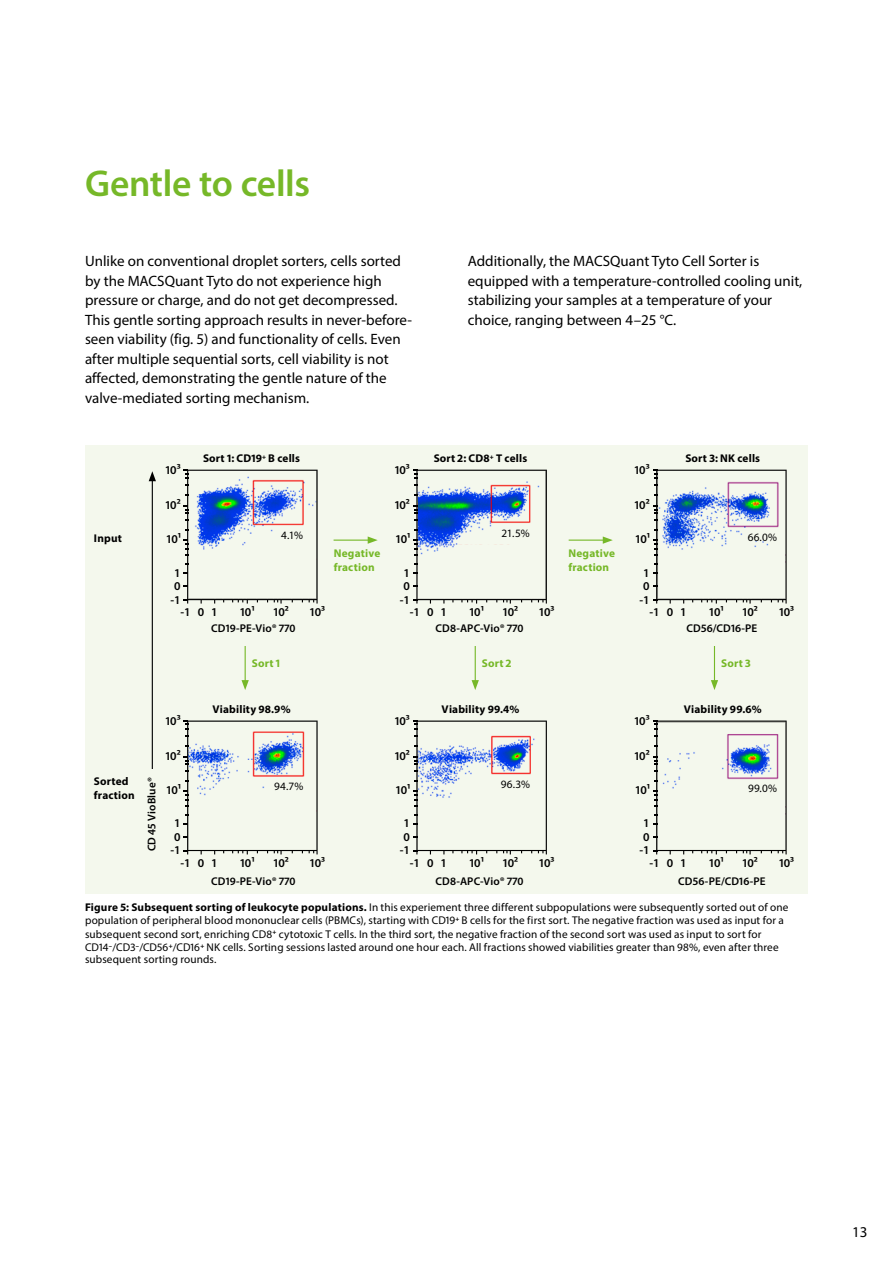
<style>
.page{position:relative;width:893px;height:1263px;background:#fff}
.page>*{position:absolute;margin:0;border:0;box-sizing:border-box;transform-origin:0 0}
.t1{font:600 37.5px "Myriad Pro";letter-spacing:-.01em;color:#76b828}
.t2{font:15px/19.5px "Myriad Pro";color:#000}
.t3{font:600 12px "Myriad Pro";letter-spacing:-.04em;color:#000}
.t4{font:11.25px/13.5px "Myriad Pro";letter-spacing:.01em;color:#000}
.t5{font:700 11.25px/13.5px "Myriad Pro";letter-spacing:.015em;color:#000}
.t6{font:600 11.25px "Myriad Pro";letter-spacing:.01em;color:#000}
.t7{font:700 11.25px/13.5px "Myriad Pro";letter-spacing:.015em;color:#76b828}
.s1{font-weight:700}
</style>
<div class="page">
<div style="left:85px;top:445px;width:723px;height:449px;background:#f4f8ed"></div>
<hr style="left:245px;top:646px;width:1px;height:36px;background:#76b828">
<svg style="left:242px;top:680px;width:7px;height:10px"></svg>
<hr style="left:334px;top:539px;width:36px;height:2px;background:#76b828">
<svg style="left:368px;top:536px;width:10px;height:8px"></svg>
<hr style="left:569px;top:539px;width:36px;height:2px;background:#76b828">
<svg style="left:603px;top:536px;width:10px;height:8px"></svg>
<hr style="left:475px;top:646px;width:1px;height:36px;background:#76b828">
<svg style="left:472px;top:680px;width:7px;height:10px"></svg>
<hr style="left:714px;top:646px;width:1px;height:36px;background:#76b828">
<svg style="left:711px;top:680px;width:7px;height:10px"></svg>
<hr style="left:152px;top:479px;width:1px;height:372px;background:#000">
<svg style="left:149px;top:471px;width:7px;height:10px"></svg>
<svg style="left:183px;top:720px;width:135px;height:135px"></svg>
<div style="left:274px;top:782px;width:29px;height:8px;background:#f4f8ed"></div>
<div style="left:236px;top:803px;width:80px;height:24px;background:#f4f8ed"></div>
<svg style="left:183px;top:469px;width:135px;height:135px"></svg>
<div style="left:281px;top:531px;width:22px;height:8px;background:#f4f8ed"></div>
<div style="left:251px;top:553px;width:65px;height:24px;background:#f4f8ed"></div>
<svg style="left:413px;top:720px;width:134px;height:135px"></svg>
<div style="left:501px;top:779px;width:29px;height:9px;background:#f4f8ed"></div>
<div style="left:456px;top:794px;width:65px;height:24px;background:#f4f8ed"></div>
<svg style="left:413px;top:469px;width:134px;height:135px"></svg>
<div style="left:502px;top:529px;width:28px;height:8px;background:#f4f8ed"></div>
<div style="left:456px;top:545px;width:65px;height:23px;background:#f4f8ed"></div>
<svg style="left:653px;top:720px;width:134px;height:135px"></svg>
<div style="left:665px;top:795px;width:120px;height:33px;background:#f4f8ed"></div>
<div style="left:748px;top:783px;width:29px;height:9px;background:#f4f8ed"></div>
<svg style="left:653px;top:469px;width:134px;height:135px"></svg>
<div style="left:665px;top:553px;width:120px;height:24px;background:#f4f8ed"></div>
<div style="left:748px;top:532px;width:29px;height:9px;background:#f4f8ed"></div>
<div style="left:139px;top:769px;width:25px;height:82px;background:#f4f8ed"></div>
<h1 class="t1" style="left:85px;top:159px;width:227px">Gentle to cells</h1>
<p class="t2" style="left:85px;top:251px;width:328px">Unlike on conventional droplet sorters, cells sorted by the MACSQuant Tyto do not experience high pressure or charge, and do not get decompressed.<br>This gentle sorting approach results in never-before&shy;seen viability (fig. 5) and functionality of cells. Even after multiple sequential sorts, cell viability is not affected, demonstrating the gentle nature of the valve-mediated sorting mechanism.</p>
<p class="t5" style="left:94px;top:531px;width:29px">Input</p>
<p class="t3" style="left:165px;top:462px;width:17px">10³</p>
<p class="t3" style="left:165px;top:498px;width:17px">10²</p>
<p class="t3" style="left:166px;top:531px;width:17px">10¹</p>
<p class="t5" style="left:203px;top:451px;width:99px">Sort 1: CD19<sup>+</sup> B cells</p>
<p class="t4" style="left:281px;top:529px;width:23px">4.1%</p>
<p class="t3" style="left:394px;top:462px;width:17px">10³</p>
<p class="t3" style="left:394px;top:498px;width:17px">10²</p>
<p class="t3" style="left:395px;top:531px;width:17px">10¹</p>
<h2 class="t2" style="left:468px;top:251px;width:336px">Additionally, the MACSQuant Tyto Cell Sorter is equipped with a temperature-controlled cooling unit, stabilizing your samples at a temperature of your choice, ranging between 4–25 °C.</h2>
<p class="t5" style="left:434px;top:451px;width:95px">Sort 2: CD8<sup>+</sup> T cells</p>
<p class="t4" style="left:502px;top:527px;width:30px">21.5%</p>
<p class="t3" style="left:634px;top:462px;width:17px">10³</p>
<p class="t3" style="left:634px;top:498px;width:17px">10²</p>
<p class="t3" style="left:635px;top:531px;width:17px">10¹</p>
<p class="t5" style="left:685px;top:451px;width:76px">Sort 3: NK cells</p>
<p class="t4" style="left:748px;top:530px;width:31px">66.0%</p>
<p class="t3" style="left:174px;top:565px;width:8px">1</p>
<p class="t7" style="left:334px;top:546px;width:48px">Negative fraction</p>
<p class="t7" style="left:568px;top:546px;width:48px">Negative fraction</p>
<p class="t3" style="left:403px;top:565px;width:8px">1</p>
<p class="t3" style="left:643px;top:565px;width:8px">1</p>
<p class="t3" style="left:174px;top:578px;width:8px">0</p>
<p class="t3" style="left:403px;top:578px;width:8px">0</p>
<p class="t3" style="left:643px;top:578px;width:8px">0</p>
<p class="t3" style="left:170px;top:592px;width:12px">-1</p>
<p class="t3" style="left:400px;top:592px;width:12px">-1</p>
<p class="t3" style="left:639px;top:592px;width:12px">-1</p>
<p class="t3" style="left:198px;top:604px;width:8px">0</p>
<p class="t3" style="left:239px;top:604px;width:17px">10¹</p>
<p class="t3" style="left:273px;top:604px;width:17px">10²</p>
<p class="t3" style="left:180px;top:604px;width:12px">-1</p>
<p class="t3" style="left:211px;top:604px;width:8px">1</p>
<p class="t3" style="left:309px;top:604px;width:17px">10³</p>
<p class="t3" style="left:427px;top:604px;width:8px">0</p>
<p class="t3" style="left:469px;top:604px;width:17px">10¹</p>
<p class="t3" style="left:502px;top:604px;width:17px">10²</p>
<p class="t3" style="left:410px;top:604px;width:12px">-1</p>
<p class="t3" style="left:441px;top:604px;width:8px">1</p>
<p class="t3" style="left:539px;top:604px;width:17px">10³</p>
<p class="t3" style="left:667px;top:604px;width:8px">0</p>
<p class="t3" style="left:708px;top:604px;width:17px">10¹</p>
<p class="t3" style="left:742px;top:604px;width:17px">10²</p>
<p class="t3" style="left:649px;top:604px;width:12px">-1</p>
<p class="t3" style="left:680px;top:604px;width:8px">1</p>
<p class="t6" style="left:211px;top:621px;width:86px">CD19-PE-Vio® 770</p>
<p class="t6" style="left:436px;top:621px;width:89px">CD8-APC-Vio® 770</p>
<p class="t6" style="left:687px;top:621px;width:72px">CD56/CD16-PE</p>
<p class="t7" style="left:252px;top:656px;width:30px">Sort 1</p>
<p class="t7" style="left:482px;top:656px;width:31px">Sort 2</p>
<p class="t7" style="left:721px;top:656px;width:31px">Sort 3</p>
<p class="t3" style="left:778px;top:604px;width:17px">10³</p>
<p class="t5" style="left:94px;top:774px;width:42px">Sorted fraction</p>
<p class="t6" style="left:145px;top:851px;width:75px;rotate:-90deg">CD 45 VioBlue®</p>
<p class="t3" style="left:165px;top:713px;width:17px">10³</p>
<p class="t3" style="left:165px;top:749px;width:17px">10²</p>
<p class="t3" style="left:166px;top:782px;width:17px">10¹</p>
<p class="t3" style="left:174px;top:816px;width:8px">1</p>
<p class="t3" style="left:174px;top:829px;width:8px">0</p>
<p class="t3" style="left:170px;top:843px;width:12px">-1</p>
<p class="t5" style="left:213px;top:702px;width:80px">Viability 98.9%</p>
<p class="t4" style="left:274px;top:779px;width:30px">94.7%</p>
<p class="t3" style="left:198px;top:855px;width:8px">0</p>
<p class="t3" style="left:239px;top:855px;width:17px">10¹</p>
<p class="t3" style="left:273px;top:855px;width:17px">10²</p>
<p class="t3" style="left:180px;top:855px;width:12px">-1</p>
<p class="t3" style="left:211px;top:855px;width:8px">1</p>
<p class="t6" style="left:211px;top:874px;width:86px">CD19-PE-Vio® 770</p>
<p class="t3" style="left:309px;top:855px;width:17px">10³</p>
<p class="t3" style="left:394px;top:713px;width:17px">10³</p>
<p class="t3" style="left:394px;top:749px;width:17px">10²</p>
<p class="t3" style="left:395px;top:782px;width:17px">10¹</p>
<p class="t5" style="left:442px;top:702px;width:79px">Viability 99.4%</p>
<p class="t4" style="left:501px;top:777px;width:31px">96.3%</p>
<p class="t3" style="left:403px;top:816px;width:8px">1</p>
<p class="t3" style="left:403px;top:829px;width:8px">0</p>
<p class="t3" style="left:400px;top:843px;width:12px">-1</p>
<p class="t3" style="left:427px;top:855px;width:8px">0</p>
<p class="t3" style="left:469px;top:855px;width:17px">10¹</p>
<p class="t3" style="left:502px;top:855px;width:17px">10²</p>
<p class="t3" style="left:410px;top:855px;width:12px">-1</p>
<p class="t3" style="left:441px;top:855px;width:8px">1</p>
<p class="t6" style="left:436px;top:874px;width:89px">CD8-APC-Vio® 770</p>
<p class="t3" style="left:539px;top:855px;width:17px">10³</p>
<p class="t3" style="left:634px;top:713px;width:17px">10³</p>
<p class="t3" style="left:634px;top:749px;width:17px">10²</p>
<p class="t3" style="left:635px;top:782px;width:17px">10¹</p>
<p class="t3" style="left:643px;top:816px;width:8px">1</p>
<p class="t3" style="left:643px;top:829px;width:8px">0</p>
<p class="t3" style="left:639px;top:843px;width:12px">-1</p>
<p class="t5" style="left:684px;top:702px;width:79px">Viability 99.6%</p>
<p class="t4" style="left:748px;top:781px;width:30px">99.0%</p>
<p class="t3" style="left:667px;top:855px;width:8px">0</p>
<p class="t3" style="left:708px;top:855px;width:17px">10¹</p>
<p class="t3" style="left:742px;top:855px;width:17px">10²</p>
<p class="t3" style="left:649px;top:855px;width:12px">-1</p>
<p class="t3" style="left:680px;top:855px;width:8px">1</p>
<p class="t6" style="left:678px;top:874px;width:89px">CD56-PE/CD16-PE</p>
<p class="t3" style="left:778px;top:855px;width:17px">10³</p>
<p class="t4" style="left:85px;top:900px;width:705px"><span class="s1">Figure 5: Subsequent sorting of leukocyte populations.</span> In this experiement three different subpopulations were subsequently sorted out of one population of peripheral blood mononuclear cells (PBMCs), starting with CD19<sup>+</sup> B cells for the first sort. The negative fraction was used as input for a subsequent second sort, enriching CD8<sup>+</sup> cytotoxic T cells. In the third sort, the negative fraction of the second sort was used as input to sort for CD14<sup>–</sup>/CD3<sup>–</sup>/CD56<sup>+</sup>/CD16<sup>+</sup> NK cells. Sorting sessions lasted around one hour each. All fractions showed viabilities greater than 98%, even after three</p>
<p class="t4" style="left:85px;top:953px;width:133px">subsequent sorting rounds.</p>
<h2 class="t2" style="left:852px;top:1222px;width:17px">13</h2>
</div>
